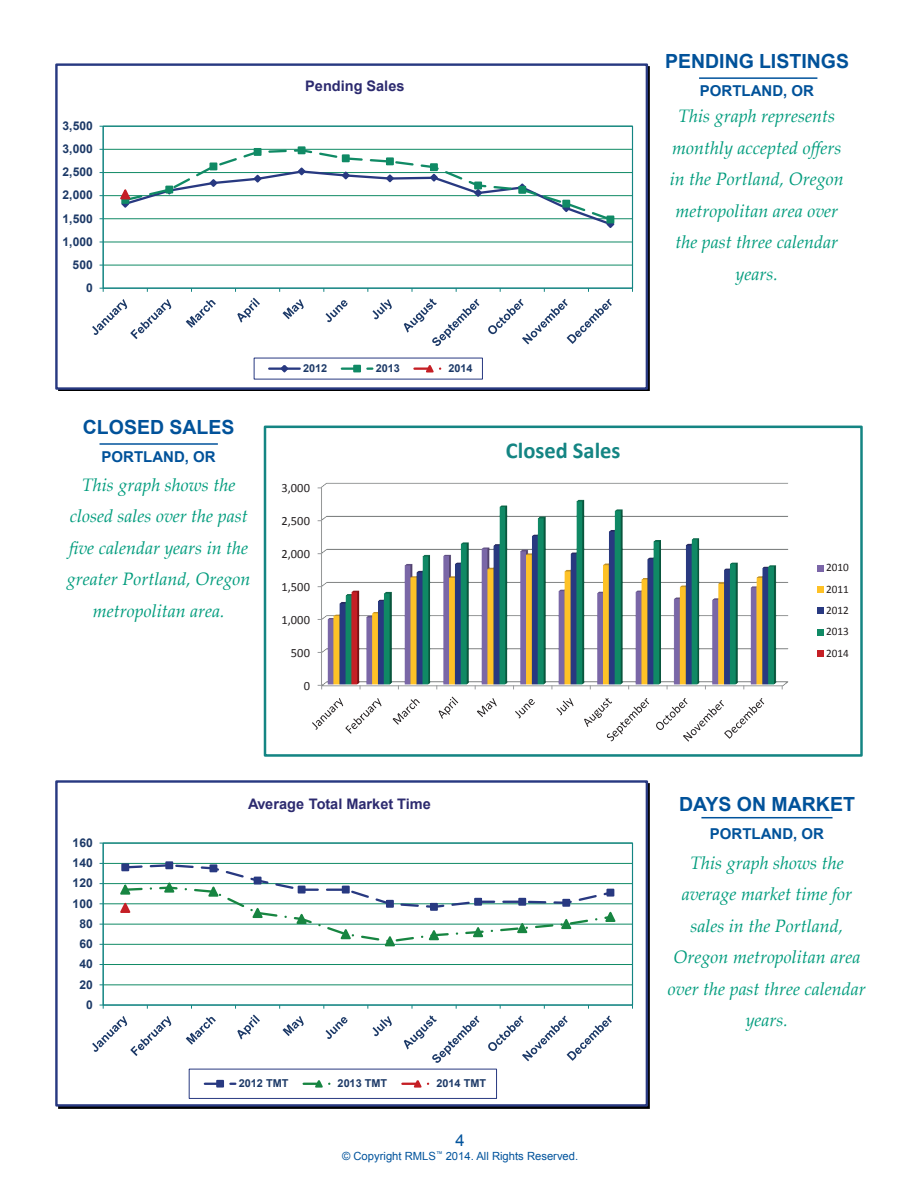
<style>
.page{position:relative;width:918px;height:1188px;background:#fff}
.page>*{position:absolute;margin:0;border:0;box-sizing:border-box;transform-origin:0 0}
.t1{font:700 22.8px "Calibri";color:#148583}
.t2{font:700 19.5px "Arial";color:#01529a}
.t3{font:italic 18px/31.5px "Palatino Linotype";color:#009c7d;text-align:center}
.t4{font:16.5px "Arial";color:#01539c}
.t5{font:700 15px "Arial";color:#01529a}
.t6{font:700 14.55px "Arial";color:#2c2a6f}
.t7{font:12.6px "Calibri";letter-spacing:.005em;color:#231f20}
.t8{font:700 12px "Arial";color:#1c3967}
.t9{font:11.4px/21.3px "Calibri";color:#231f20;text-align:justify}
.t10{font:11.25px "Arial";color:#01539c}
.t11{font:700 10.95px "Arial";letter-spacing:.005em;color:#1c3967}
</style>
<div class="page">
<hr style="left:699px;top:77px;width:118px;height:2px;background:#01539c">
<hr style="left:100px;top:443px;width:118px;height:2px;background:#01539c">
<hr style="left:701px;top:817px;width:132px;height:1px;background:#01539c">
<hr style="left:103px;top:265px;width:530px;height:1px;background:#108a65">
<hr style="left:103px;top:242px;width:530px;height:1px;background:#108a65">
<hr style="left:103px;top:218px;width:530px;height:1px;background:#108a65">
<hr style="left:103px;top:195px;width:530px;height:1px;background:#108a65">
<hr style="left:103px;top:172px;width:530px;height:1px;background:#108a65">
<hr style="left:103px;top:149px;width:530px;height:1px;background:#108a65">
<div style="left:103px;top:126px;width:530px;height:163px;border:1px solid #148583"></div>
<hr style="left:103px;top:126px;width:1px;height:162px;background:#148583">
<hr style="left:103px;top:288px;width:530px;height:1px;background:#148583">
<svg style="left:118px;top:147px;width:496px;height:80px"></svg>
<svg style="left:92px;top:299px;width:79px;height:40px"></svg>
<svg style="left:186px;top:300px;width:30px;height:28px"></svg>
<svg style="left:237px;top:298px;width:23px;height:25px"></svg>
<svg style="left:283px;top:299px;width:21px;height:20px"></svg>
<svg style="left:326px;top:300px;width:21px;height:22px"></svg>
<svg style="left:372px;top:299px;width:20px;height:20px"></svg>
<svg style="left:404px;top:298px;width:75px;height:48px"></svg>
<svg style="left:488px;top:299px;width:124px;height:45px"></svg>
<hr style="left:269px;top:367px;width:31px;height:3px;background:#283981">
<svg style="left:279px;top:365px;width:11px;height:8px"></svg>
<svg style="left:342px;top:367px;width:30px;height:3px"></svg>
<div style="left:353px;top:365px;width:8px;height:7px;border:2px solid #108a65"></div>
<svg style="left:414px;top:365px;width:28px;height:8px"></svg>
<div style="left:55px;top:63px;width:593px;height:327px;border:2px solid #283981"></div>
<img style="left:319px;top:482px;width:470px;height:206px">
<svg style="left:312px;top:698px;width:70px;height:36px"></svg>
<svg style="left:393px;top:699px;width:27px;height:26px"></svg>
<svg style="left:439px;top:697px;width:19px;height:22px"></svg>
<svg style="left:477px;top:698px;width:20px;height:19px"></svg>
<svg style="left:515px;top:699px;width:20px;height:19px"></svg>
<svg style="left:556px;top:698px;width:18px;height:17px"></svg>
<svg style="left:584px;top:698px;width:65px;height:43px"></svg>
<svg style="left:656px;top:698px;width:108px;height:44px"></svg>
<svg style="left:817px;top:565px;width:6px;height:6px"></svg>
<div style="left:817px;top:586px;width:6px;height:7px;background:#fec126"></div>
<svg style="left:817px;top:608px;width:6px;height:6px"></svg>
<svg style="left:817px;top:629px;width:6px;height:6px"></svg>
<div style="left:817px;top:650px;width:6px;height:7px;background:#c51f25"></div>
<div style="left:264px;top:426px;width:599px;height:331px;border:3px solid #148583"></div>
<hr style="left:103px;top:985px;width:530px;height:1px;background:#108a65">
<hr style="left:103px;top:964px;width:530px;height:1px;background:#108a65">
<hr style="left:103px;top:944px;width:530px;height:1px;background:#108a65">
<hr style="left:103px;top:924px;width:530px;height:1px;background:#108a65">
<hr style="left:103px;top:904px;width:530px;height:1px;background:#108a65">
<hr style="left:103px;top:883px;width:530px;height:1px;background:#108a65">
<hr style="left:103px;top:863px;width:530px;height:1px;background:#108a65">
<div style="left:103px;top:843px;width:530px;height:163px;border:1px solid #148583"></div>
<hr style="left:103px;top:843px;width:1px;height:162px;background:#148583">
<hr style="left:103px;top:1005px;width:530px;height:1px;background:#148583">
<div style="left:606px;top:889px;width:8px;height:8px;border:2px solid #283981"></div>
<svg style="left:613px;top:916px;width:3px;height:6px"></svg>
<svg style="left:118px;top:862px;width:495px;height:85px"></svg>
<svg style="left:92px;top:1016px;width:79px;height:40px"></svg>
<svg style="left:186px;top:1017px;width:30px;height:28px"></svg>
<svg style="left:237px;top:1015px;width:23px;height:25px"></svg>
<svg style="left:283px;top:1016px;width:21px;height:20px"></svg>
<svg style="left:326px;top:1017px;width:21px;height:22px"></svg>
<svg style="left:372px;top:1016px;width:20px;height:20px"></svg>
<svg style="left:404px;top:1015px;width:75px;height:48px"></svg>
<svg style="left:488px;top:1016px;width:124px;height:45px"></svg>
<div style="left:189px;top:1069px;width:308px;height:30px;border:1px solid #283981"></div>
<svg style="left:205px;top:1082px;width:30px;height:3px"></svg>
<div style="left:216px;top:1080px;width:8px;height:8px;border:2px solid #283981"></div>
<svg style="left:304px;top:1080px;width:27px;height:8px"></svg>
<svg style="left:402px;top:1080px;width:28px;height:8px"></svg>
<div style="left:55px;top:780px;width:593px;height:327px;border:2px solid #283981"></div>
<p class="t8" style="left:63px;top:118px;width:32px">3,500</p>
<p class="t8" style="left:63px;top:141px;width:32px">3,000</p>
<p class="t8" style="left:63px;top:164px;width:32px">2,500</p>
<p class="t8" style="left:63px;top:187px;width:32px">2,000</p>
<p class="t8" style="left:63px;top:210px;width:32px">1,500</p>
<p class="t8" style="left:63px;top:234px;width:32px">1,000</p>
<p class="t8" style="left:73px;top:257px;width:22px">500</p>
<p class="t8" style="left:86px;top:280px;width:8px">0</p>
<p class="t2" style="left:83px;top:414px;width:153px">CLOSED SALES</p>
<p class="t5" style="left:102px;top:447px;width:116px">PORTLAND, OR</p>
<p class="t3" style="left:67px;top:468px;width:185px">This graph shows the closed sales over the past five calendar years in the greater Portland, Oregon metropolitan area.</p>
<p class="t6" style="left:305px;top:76px;width:101px">Pending Sales</p>
<p class="t11" style="left:303px;top:361px;width:26px">2012</p>
<p class="t11" style="left:376px;top:361px;width:26px">2013</p>
<p class="t11" style="left:448px;top:361px;width:26px">2014</p>
<p class="t7" style="left:282px;top:480px;width:30px">3,000</p>
<p class="t7" style="left:282px;top:513px;width:30px">2,500</p>
<p class="t7" style="left:282px;top:546px;width:30px">2,000</p>
<p class="t7" style="left:282px;top:579px;width:30px">1,500</p>
<p class="t7" style="left:282px;top:612px;width:30px">1,000</p>
<p class="t7" style="left:291px;top:645px;width:21px">500</p>
<p class="t7" style="left:304px;top:678px;width:8px">0</p>
<p class="t1" style="left:506px;top:436px;width:116px">Closed Sales</p>
<p class="t8" style="left:73px;top:835px;width:22px">160</p>
<p class="t8" style="left:73px;top:855px;width:22px">140</p>
<p class="t8" style="left:73px;top:875px;width:22px">120</p>
<p class="t8" style="left:73px;top:895px;width:22px">100</p>
<p class="t8" style="left:79px;top:916px;width:15px">80</p>
<p class="t8" style="left:79px;top:936px;width:15px">60</p>
<p class="t8" style="left:79px;top:956px;width:15px">40</p>
<p class="t8" style="left:79px;top:976px;width:15px">20</p>
<p class="t8" style="left:86px;top:997px;width:8px">0</p>
<p class="t6" style="left:248px;top:794px;width:184px">Average Total Market Time</p>
<p class="t11" style="left:239px;top:1076px;width:51px">2012 TMT</p>
<p class="t11" style="left:338px;top:1076px;width:51px">2013 TMT</p>
<p class="t11" style="left:436px;top:1076px;width:51px">2014 TMT</p>
<p class="t4" style="left:456px;top:1129px;width:11px">4</p>
<p class="t10" style="left:342px;top:1148px;width:238px">© Copyright RMLS<sup>™</sup> 2014. All Rights Reserved.</p>
<p class="t2" style="left:665px;top:48px;width:185px">PENDING LISTINGS</p>
<p class="t5" style="left:700px;top:81px;width:116px">PORTLAND, OR</p>
<p class="t3" style="left:670px;top:100px;width:176px">This graph represents monthly accepted offers in the Portland, Oregon metropolitan area over the past three calendar years.</p>
<p class="t9" style="left:826px;top:557px;width:24px">2010<br>2011<br>2012<br>2013<br>2014</p>
<p class="t2" style="left:679px;top:791px;width:177px">DAYS ON MARKET</p>
<p class="t5" style="left:710px;top:823px;width:116px">PORTLAND, OR</p>
<p class="t3" style="left:668px;top:846px;width:199px">This graph shows the average market time for sales in the Portland,<br>Oregon metropolitan area over the past three calendar years.</p>
</div>
